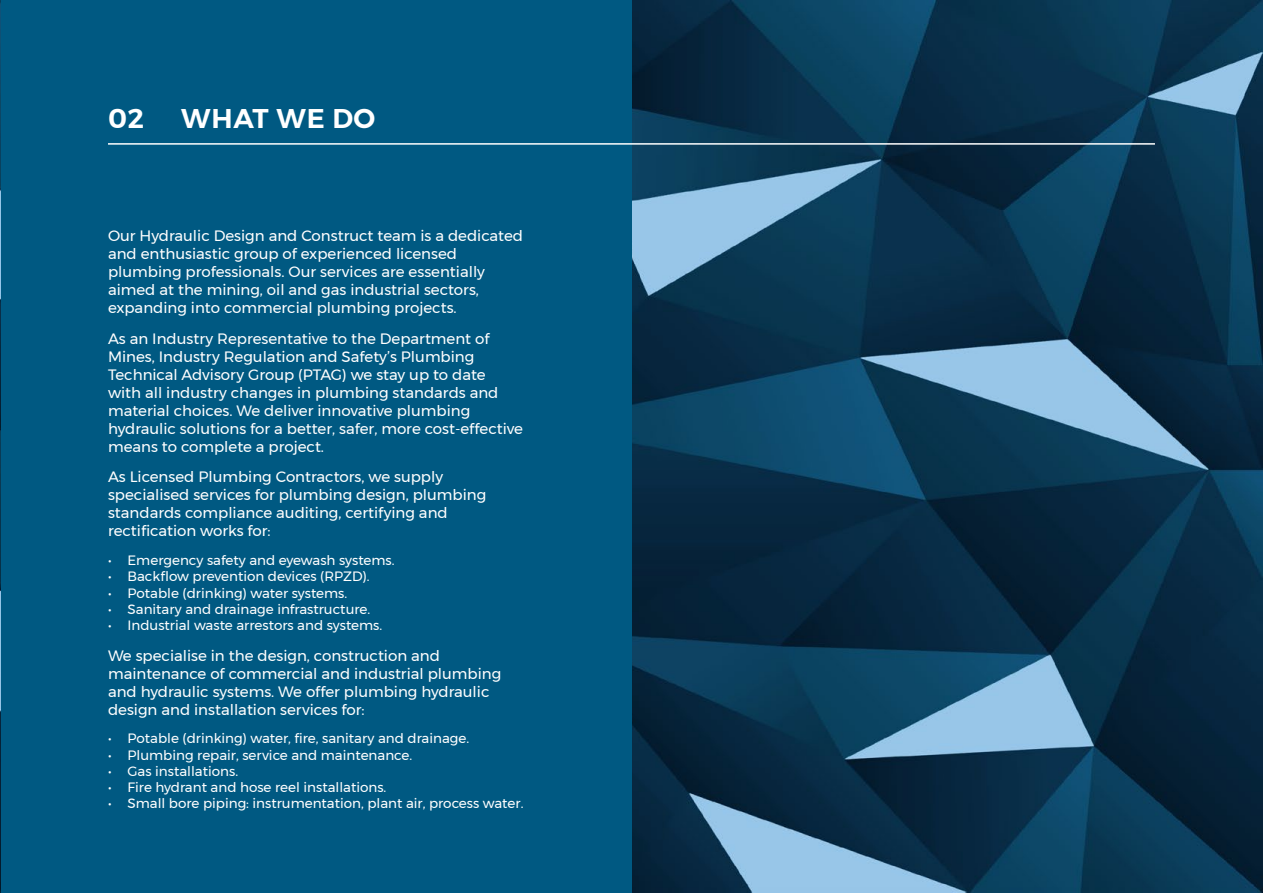
<style>
.page{position:relative;width:1263px;height:893px;background:#fff}
.page>*{position:absolute;margin:0;border:0;box-sizing:border-box;transform-origin:0 0}
.t1{font:600 27px "Montserrat";letter-spacing:.025em;color:#fff}
.t2{font:15px/18px "Montserrat";color:#fff}
.t3{font:13.5px "Montserrat";color:#fff}
</style>
<div class="page">
<img style="left:0;top:0;width:1262px;height:893px">
<div style="left:1px;top:0;width:630px;height:893px;background:#005982"></div>
<hr style="left:108px;top:143px;width:1047px;height:2px;background:#fff">
<h1 class="t1" style="left:108px;top:97px;width:37px">02</h1>
<h1 class="t1" style="left:181px;top:97px;width:195px">WHAT WE DO</h1>
<p class="t2" style="left:108px;top:227px;width:416px">Our Hydraulic Design and Construct team is a dedicated and enthusiastic group of experienced licensed plumbing professionals. Our services are essentially aimed at the mining, oil and gas industrial sectors, expanding into commercial plumbing projects.</p>
<p class="t2" style="left:108px;top:329px;width:416px">As an Industry Representative to the Department of Mines, Industry Regulation and Safety’s Plumbing Technical Advisory Group (PTAG) we stay up to date<br>with all industry changes in plumbing standards and material choices. We deliver innovative plumbing hydraulic solutions for a better, safer, more cost-effective means to complete a project.</p>
<p class="t2" style="left:108px;top:468px;width:380px">As Licensed Plumbing Contractors, we supply specialised services for plumbing design, plumbing standards compliance auditing, certifying and rectification works for:</p>
<p class="t3" style="left:108px;top:550px;width:288px">• Emergency safety and eyewash systems.</p>
<p class="t3" style="left:108px;top:566px;width:263px">• Backflow prevention devices (RPZD).</p>
<p class="t3" style="left:108px;top:582px;width:241px">• Potable (drinking) water systems.</p>
<p class="t3" style="left:108px;top:599px;width:264px">• Sanitary and drainage infrastructure.</p>
<p class="t3" style="left:108px;top:615px;width:276px">• Industrial waste arrestors and systems.</p>
<p class="t2" style="left:108px;top:646px;width:395px">We specialise in the design, construction and maintenance of commercial and industrial plumbing and hydraulic systems. We offer plumbing hydraulic design and installation services for:</p>
<p class="t3" style="left:108px;top:728px;width:363px">• Potable (drinking) water, fire, sanitary and drainage.</p>
<p class="t3" style="left:108px;top:744px;width:306px">• Plumbing repair, service and maintenance.</p>
<p class="t3" style="left:108px;top:761px;width:132px">• Gas installations.</p>
<p class="t3" style="left:108px;top:777px;width:280px">• Fire hydrant and hose reel installations.</p>
<p class="t3" style="left:108px;top:793px;width:417px">• Small bore piping: instrumentation, plant air, process water.</p>
</div>
